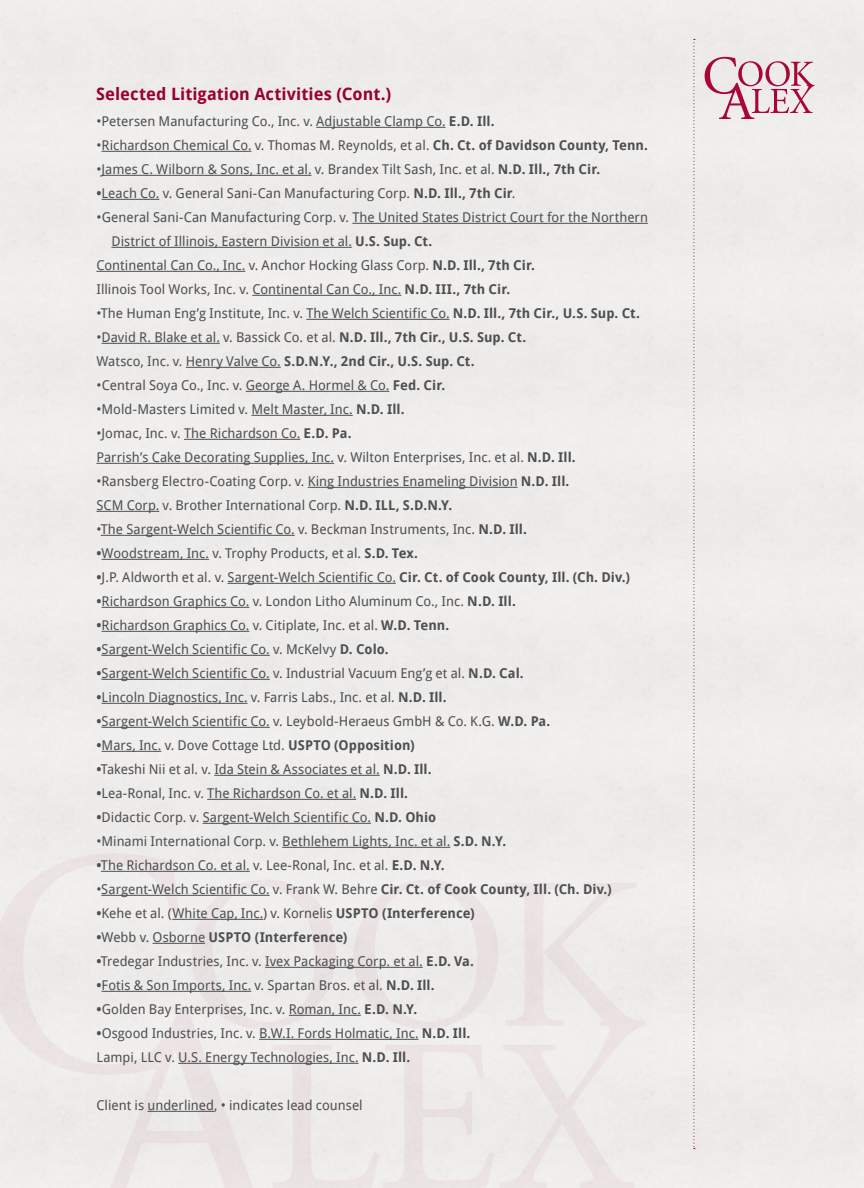
<style>
.page{position:relative;width:864px;height:1188px;background:#fff}
.page>*{position:absolute;margin:0;border:0;box-sizing:border-box;transform-origin:0 0}
.t1{font:700 16.95px "Droid Sans";color:#903}
.t2{font:13.5px/24px "Droid Sans";color:#4e4f51}
.t3{font:700 13.5px "Droid Sans";letter-spacing:.005em;color:#4e4f51}
.s1{font-weight:700}
.s2{font-weight:400}
</style>
<div class="page">
<svg style="left:0;top:853px;width:186px;height:222px;fill:#edebe9"></svg>
<svg style="left:77px;top:879px;width:569px;height:309px"></svg>
<svg style="left:693px;top:39px;width:2px;height:1110px"></svg>
<svg style="left:705px;top:57px;width:110px;height:62px"></svg>
<hr style="left:316px;top:127px;width:130px;height:1px;background:#4e4f51">
<hr style="left:102px;top:151px;width:149px;height:1px;background:#4e4f51">
<hr style="left:102px;top:175px;width:210px;height:1px;background:#4e4f51">
<hr style="left:102px;top:199px;width:57px;height:1px;background:#4e4f51">
<hr style="left:352px;top:223px;width:296px;height:1px;background:#4e4f51">
<hr style="left:111px;top:247px;width:241px;height:1px;background:#4e4f51">
<hr style="left:96px;top:271px;width:149px;height:1px;background:#4e4f51">
<hr style="left:252px;top:295px;width:149px;height:1px;background:#4e4f51">
<hr style="left:306px;top:319px;width:143px;height:1px;background:#4e4f51">
<hr style="left:102px;top:343px;width:118px;height:1px;background:#4e4f51">
<hr style="left:186px;top:367px;width:95px;height:1px;background:#4e4f51">
<hr style="left:246px;top:391px;width:143px;height:1px;background:#4e4f51">
<hr style="left:251px;top:415px;width:102px;height:1px;background:#4e4f51">
<hr style="left:184px;top:439px;width:116px;height:1px;background:#4e4f51">
<hr style="left:96px;top:463px;width:238px;height:1px;background:#4e4f51">
<hr style="left:308px;top:487px;width:210px;height:1px;background:#4e4f51">
<hr style="left:96px;top:511px;width:63px;height:1px;background:#4e4f51">
<hr style="left:101px;top:535px;width:194px;height:1px;background:#4e4f51">
<hr style="left:102px;top:559px;width:107px;height:1px;background:#4e4f51">
<hr style="left:228px;top:583px;width:168px;height:1px;background:#4e4f51">
<hr style="left:102px;top:607px;width:147px;height:1px;background:#4e4f51">
<hr style="left:102px;top:631px;width:147px;height:1px;background:#4e4f51">
<hr style="left:101px;top:655px;width:169px;height:1px;background:#4e4f51">
<hr style="left:101px;top:679px;width:169px;height:1px;background:#4e4f51">
<hr style="left:102px;top:703px;width:146px;height:1px;background:#4e4f51">
<hr style="left:101px;top:727px;width:169px;height:1px;background:#4e4f51">
<hr style="left:102px;top:751px;width:59px;height:1px;background:#4e4f51">
<hr style="left:214px;top:775px;width:166px;height:1px;background:#4e4f51">
<hr style="left:207px;top:799px;width:149px;height:1px;background:#4e4f51">
<hr style="left:203px;top:823px;width:168px;height:1px;background:#4e4f51">
<hr style="left:282px;top:847px;width:168px;height:1px;background:#4e4f51">
<hr style="left:101px;top:871px;width:149px;height:1px;background:#4e4f51">
<hr style="left:101px;top:895px;width:169px;height:1px;background:#4e4f51">
<hr style="left:172px;top:919px;width:91px;height:1px;background:#4e4f51">
<hr style="left:153px;top:943px;width:52px;height:1px;background:#4e4f51">
<hr style="left:265px;top:967px;width:158px;height:1px;background:#4e4f51">
<hr style="left:102px;top:991px;width:149px;height:1px;background:#4e4f51">
<hr style="left:289px;top:1015px;width:72px;height:1px;background:#4e4f51">
<hr style="left:259px;top:1039px;width:160px;height:1px;background:#4e4f51">
<hr style="left:178px;top:1063px;width:181px;height:1px;background:#4e4f51">
<hr style="left:148px;top:1111px;width:66px;height:1px;background:#4e4f51">
<p class="t1" style="left:96px;top:87px;width:297px">Selected Litigation Activities (Cont.)</p>
<p class="t2" style="left:96px;top:110px;width:400px">•Petersen Manufacturing Co., Inc. v. Adjustable Clamp Co. <span class="s1">E.D. Ill.</span></p>
<p class="t2" style="left:96px;top:134px;width:553px">•Richardson Chemical Co. v. Thomas M. Reynolds, et al. <span class="s1">Ch. Ct. of Davidson County, Tenn.</span></p>
<p class="t2" style="left:96px;top:158px;width:506px">•James C. Wilborn &amp; Sons, Inc. et al. v. Brandex Tilt Sash, Inc. et al. <span class="s1">N.D. Ill., 7th Cir.</span></p>
<p class="t2" style="left:96px;top:183px;width:421px"><span class="s1">•</span>Leach Co. v. General Sani-Can Manufacturing Corp. <span class="s1">N.D. Ill., 7th Cir</span>.</p>
<p class="t2" style="left:96px;top:206px;width:553px">•General Sani-Can Manufacturing Corp. v. The United States District Court for the Northern</p>
<p class="t2" style="left:111px;top:231px;width:323px">District of Illinois, Eastern Division et al. <span class="s1">U.S. Sup. Ct.</span></p>
<p class="t2" style="left:96px;top:255px;width:440px">Continental Can Co., Inc. v. Anchor Hocking Glass Corp. <span class="s1">N.D. Ill., 7th Cir.</span></p>
<p class="t2" style="left:96px;top:279px;width:415px">Illinois Tool Works, Inc. v. Continental Can Co., Inc. <span class="s1">N.D. III., 7th Cir.</span></p>
<p class="t2" style="left:96px;top:302px;width:545px">•The Human Eng’g Institute, Inc. v. The Welch Scientific Co. <span class="s1">N.D. Ill., 7th Cir., U.S. Sup. Ct.</span></p>
<p class="t2" style="left:96px;top:326px;width:431px">•David R. Blake et al. v. Bassick Co. et al. <span class="s1">N.D. Ill., 7th Cir., U.S. Sup. Ct.<br></span>Watsco, Inc. v. Henry Valve Co. <span class="s1">S.D.N.Y., 2nd Cir., U.S. Sup. Ct.</span></p>
<p class="t2" style="left:96px;top:374px;width:350px">•Central Soya Co., Inc. v. George A. Hormel &amp; Co. <span class="s1">Fed. Cir.</span></p>
<p class="t2" style="left:96px;top:398px;width:310px">•Mold-Masters Limited v. Melt Master, Inc. <span class="s1">N.D. Ill.</span></p>
<p class="t2" style="left:96px;top:422px;width:481px">•Jomac, Inc. v. The Richardson Co. <span class="s1">E.D. Pa.<br></span>Parrish’s Cake Decorating Supplies, Inc. v. Wilton Enterprises, Inc. et al. <span class="s1">N.D. Ill.</span></p>
<p class="t2" style="left:96px;top:470px;width:475px">•Ransberg Electro-Coating Corp. v. King Industries Enameling Division <span class="s1">N.D. Ill.<br></span>SCM Corp. v. Brother International Corp. <span class="s1">N.D. ILL, S.D.N.Y.</span></p>
<p class="t2" style="left:96px;top:518px;width:432px">•The Sargent-Welch Scientific Co. v. Beckman Instruments, Inc. <span class="s1">N.D. Ill.</span></p>
<p class="t2" style="left:96px;top:543px;width:323px"><span class="s1">•</span>Woodstream, Inc. v. Trophy Products, et al. <span class="s1">S.D. Tex.</span></p>
<p class="t2" style="left:96px;top:567px;width:535px"><span class="s1">•</span>J.P. Aldworth et al. v. Sargent-Welch Scientific Co. <span class="s1">Cir. Ct. of Cook County, Ill. (Ch. Div.)</span></p>
<p class="t2" style="left:96px;top:591px;width:421px"><span class="s1">•</span>Richardson Graphics Co. v. London Litho Aluminum Co., Inc. <span class="s1">N.D. Ill.</span></p>
<p class="t2" style="left:96px;top:615px;width:354px"><span class="s1">•</span>Richardson Graphics Co. v. Citiplate, Inc. et al. <span class="s1">W.D. Tenn.</span></p>
<p class="t2" style="left:96px;top:639px;width:294px"><span class="s1">•</span>Sargent-Welch Scientific Co. v. McKelvy <span class="s1">D. Colo.</span></p>
<p class="t2" style="left:96px;top:663px;width:429px"><span class="s1">•</span>Sargent-Welch Scientific Co. v. Industrial Vacuum Eng’g et al. <span class="s1">N.D. Cal.</span></p>
<p class="t2" style="left:96px;top:687px;width:352px"><span class="s1">•</span>Lincoln Diagnostics, Inc. v. Farris Labs., Inc. et al. <span class="s1">N.D. Ill.</span></p>
<p class="t2" style="left:96px;top:711px;width:455px"><span class="s1">•</span>Sargent-Welch Scientific Co. v. Leybold-Heraeus GmbH &amp; Co. K.G. <span class="s1">W.D. Pa.</span></p>
<p class="t2" style="left:96px;top:735px;width:320px"><span class="s1">•</span>Mars, Inc. v. Dove Cottage Ltd. <span class="s1">USPTO (Opposition)</span></p>
<p class="t2" style="left:96px;top:759px;width:337px"><span class="s1">•</span>Takeshi Nii et al. v. Ida Stein &amp; Associates et al. <span class="s1">N.D. Ill.</span></p>
<p class="t2" style="left:96px;top:783px;width:313px"><span class="s1">•</span>Lea-Ronal, Inc. v. The Richardson Co. et al. <span class="s1">N.D. Ill.</span></p>
<p class="t2" style="left:96px;top:807px;width:341px"><span class="s1">•</span>Didactic Corp. v. Sargent-Welch Scientific Co. <span class="s1">N.D. Ohio</span></p>
<p class="t2" style="left:96px;top:830px;width:411px">•Minami International Corp. v. Bethlehem Lights, Inc. et al. <span class="s1">S.D. N.Y.</span></p>
<p class="t2" style="left:96px;top:855px;width:350px"><span class="s1">•</span>The Richardson Co. et al. v. Lee-Ronal, Inc. et al. <span class="s1">E.D. N.Y.</span></p>
<p class="t2" style="left:96px;top:878px;width:517px">•Sargent-Welch Scientific Co. v. Frank W. Behre <span class="s1">Cir. Ct. of Cook County, Ill. (Ch. Div.)</span></p>
<p class="t2" style="left:96px;top:903px;width:380px"><span class="s1">•</span>Kehe et al. (White Cap, Inc.) v. Kornelis <span class="s1">USPTO (Interference)</span></p>
<p class="t3" style="left:96px;top:930px;width:253px">•<span class="s2">Webb v. Osborne</span> USPTO (Interference)</p>
<p class="t2" style="left:96px;top:951px;width:379px"><span class="s1">•</span>Tredegar Industries, Inc. v. Ivex Packaging Corp. et al. <span class="s1">E.D. Va.</span></p>
<p class="t2" style="left:96px;top:975px;width:340px"><span class="s1">•</span>Fotis &amp; Son Imports, Inc. v. Spartan Bros. et al. <span class="s1">N.D. Ill.</span></p>
<p class="t2" style="left:96px;top:999px;width:322px"><span class="s1">•</span>Golden Bay Enterprises, Inc. v. Roman, Inc. <span class="s1">E.D. N.Y.</span></p>
<p class="t2" style="left:96px;top:1023px;width:376px"><span class="s1">•</span>Osgood Industries, Inc. v. B.W.I. Fords Holmatic, Inc. <span class="s1">N.D. Ill.<br></span>Lampi, LLC v. U.S. Energy Technologies, Inc. <span class="s1">N.D. Ill.</span></p>
<p class="t2" style="left:96px;top:1095px;width:268px">Client is underlined, • indicates lead counsel</p>
</div>
